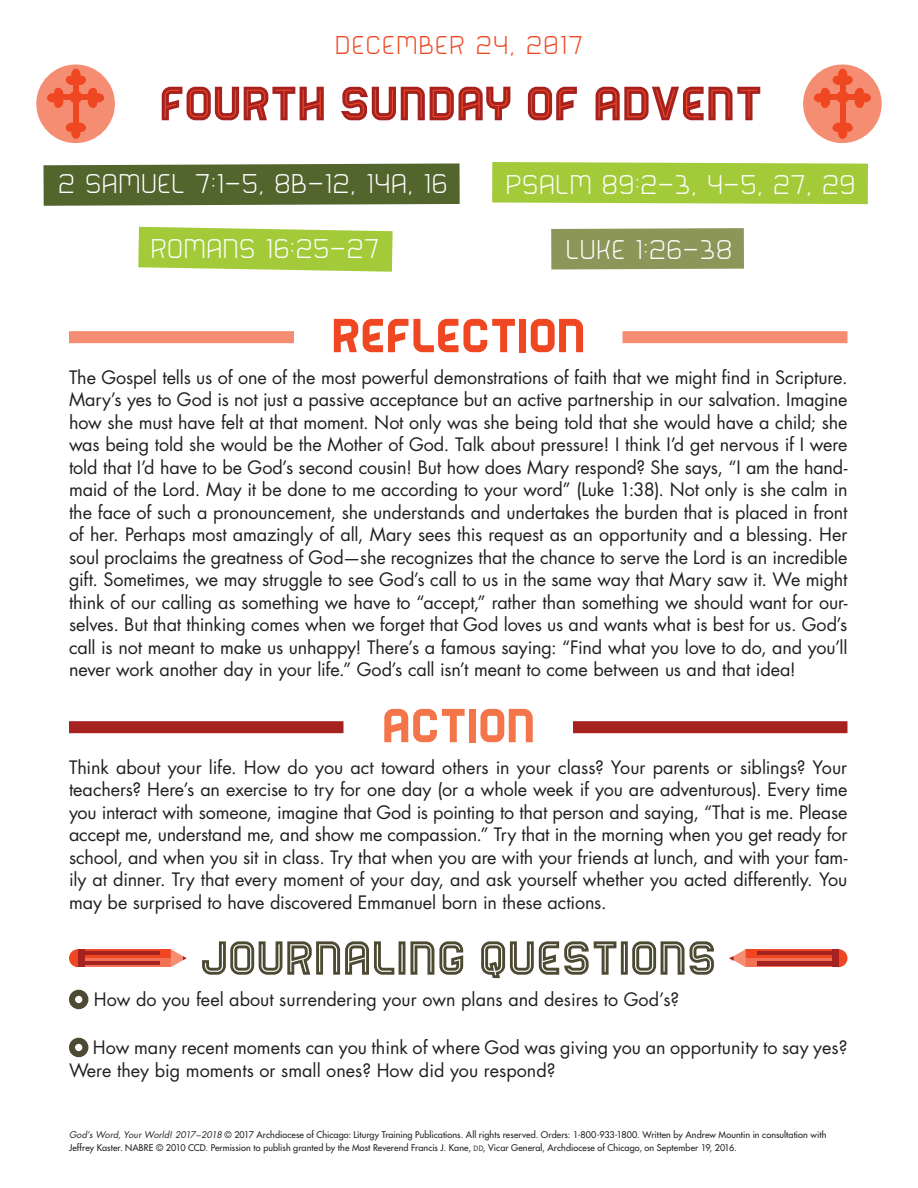
<style>
.page{position:relative;width:918px;height:1188px;background:#fff}
.page>*{position:absolute;margin:0;border:0;box-sizing:border-box;transform-origin:0 0}
.h1-red{font:55.5px "Bender Inline Only";color:#ef4722}
.h2-questions{font:55.5px "Bender Inline";color:#4c4a32}
.h2-reflection-red{font:55.5px "Bender Solid";color:#ef4722}
.h2-action-red{font:55.5px "Bender Solid";color:#f37549}
.citation{font:100 31.5px "Bender";letter-spacing:.05em;color:#fff}
.date-red{font:100 30px "Bender";letter-spacing:.075em;color:#ef4722}
.text{font:18px/22.5px "Futura Std";letter-spacing:-.005em;color:#231f20;text-align:justify}
.questions{font:18px/22.5px "Futura Std";color:#231f20}
.text-copyright{font:500 9px/13.5px "Futura Std";letter-spacing:.01em;color:#231f20}
.s1{font-weight:400;font-style:italic}
.s2{font-family:"Futura Std Book SC800";font-weight:400;font-size:7.2px;color:#221e1f}
</style>
<div class="page">
<div style="left:803px;top:64px;width:79px;height:79px;background:#f58d73;border-radius:50%"></div>
<div style="left:838px;top:69px;width:9px;height:11px;background:#ef4722;border-radius:50%"></div>
<div style="left:859px;top:93px;width:12px;height:9px;background:#ef4722;border-radius:50%"></div>
<div style="left:814px;top:93px;width:12px;height:9px;background:#ef4722;border-radius:50%"></div>
<svg style="left:820px;top:75px;width:45px;height:34px"></svg>
<div style="left:838px;top:127px;width:9px;height:12px;background:#ef4722;border-radius:50%"></div>
<svg style="left:832px;top:122px;width:21px;height:11px"></svg>
<div style="left:840px;top:80px;width:5px;height:45px;background:#ef4722"></div>
<div style="left:828px;top:94px;width:29px;height:6px;background:#ef4722"></div>
<div style="left:836px;top:91px;width:13px;height:12px;background:#ef4722;border-radius:50%"></div>
<div style="left:36px;top:64px;width:79px;height:79px;background:#f58d73;border-radius:50%"></div>
<div style="left:71px;top:69px;width:9px;height:11px;background:#ef4722;border-radius:50%"></div>
<div style="left:92px;top:93px;width:12px;height:9px;background:#ef4722;border-radius:50%"></div>
<div style="left:47px;top:93px;width:12px;height:9px;background:#ef4722;border-radius:50%"></div>
<svg style="left:53px;top:75px;width:45px;height:33px"></svg>
<div style="left:71px;top:127px;width:9px;height:12px;background:#ef4722;border-radius:50%"></div>
<svg style="left:65px;top:122px;width:21px;height:11px"></svg>
<div style="left:73px;top:80px;width:6px;height:45px;background:#ef4722"></div>
<div style="left:61px;top:94px;width:30px;height:6px;background:#ef4722"></div>
<div style="left:69px;top:91px;width:13px;height:12px;background:#ef4722;border-radius:50%"></div>
<div style="left:551px;top:228px;width:193px;height:41px;background:#8b9658"></div>
<svg style="left:138px;top:227px;width:255px;height:45px;background:#acd04d"></svg>
<div style="left:492px;top:162px;width:376px;height:42px;background:#a3cb39"></div>
<svg style="left:44px;top:163px;width:416px;height:43px;background:#5c6d39"></svg>
<div style="left:69px;top:331px;width:225px;height:12px;background:#f58d73"></div>
<div style="left:622px;top:331px;width:226px;height:12px;background:#f58d73"></div>
<div style="left:69px;top:721px;width:275px;height:12px;background:#a52221"></div>
<div style="left:573px;top:721px;width:275px;height:12px;background:#a52221"></div>
<svg style="left:85px;top:949px;width:86px;height:9px"></svg>
<svg style="left:85px;top:958px;width:86px;height:9px"></svg>
<svg style="left:171px;top:949px;width:15px;height:18px"></svg>
<svg style="left:69px;top:949px;width:9px;height:18px"></svg>
<div style="left:78px;top:949px;width:7px;height:18px;background:#a52221"></div>
<hr style="left:83px;top:961px;width:77px;height:3px;background:#a52221">
<hr style="left:83px;top:952px;width:77px;height:3px;background:#a52221">
<svg style="left:746px;top:949px;width:86px;height:9px"></svg>
<div style="left:746px;top:958px;width:86px;height:9px;background:#f37256"></div>
<svg style="left:729px;top:949px;width:17px;height:18px"></svg>
<svg style="left:838px;top:949px;width:10px;height:18px"></svg>
<div style="left:832px;top:949px;width:6px;height:18px;background:#a52221"></div>
<div style="left:757px;top:961px;width:77px;height:5px;background:#a52221"></div>
<hr style="left:757px;top:952px;width:77px;height:3px;background:#a52221">
<div style="left:69px;top:990px;width:19px;height:19px;border:6px solid #4c4a32;border-radius:50%"></div>
<div style="left:69px;top:1038px;width:19px;height:19px;border:6px solid #4c4a32;border-radius:50%"></div>
<svg style="left:161px;top:86px;width:163px;height:35px"></svg>
<svg style="left:341px;top:86px;width:170px;height:35px"></svg>
<svg style="left:527px;top:86px;width:50px;height:35px"></svg>
<svg style="left:595px;top:86px;width:166px;height:35px"></svg>
<p class="date-red" style="left:336px;top:30px;width:248px">DECEMBER 24, 2017</p>
<p class="h1-red" style="left:159px;top:77px;width:604px">Fourth Sunday of Advent</p>
<p class="citation" style="left:59px;top:168px;width:390px">2 SAMUEL 7:1–5, 8B–12, 14A, 16</p>
<p class="citation" style="left:506px;top:168px;width:350px">PSALM 89:2–3, 4–5, 27, 29</p>
<p class="citation" style="left:151px;top:233px;width:229px">ROMANS 16:25–27</p>
<p class="citation" style="left:566px;top:234px;width:167px">LUKE 1:26–38</p>
<p class="h2-reflection-red" style="left:331px;top:307px;width:256px">REFLECTION</p>
<p class="text" style="left:69px;top:366px;width:780px">The Gospel tells us of one of the most powerful demonstrations of faith that we might find in Scripture.<br>Mary’s yes to God is not just a passive acceptance but an active partnership in our salvation. Imagine how she must have felt at that moment. Not only was she being told that she would have a child; she was being told she would be the Mother of God. Talk about pressure! I think I’d get nervous if I were told that I’d have to be God’s second cousin! But how does Mary respond? She says, “I am the hand&shy;maid of the Lord. May it be done to me according to your word” (Luke 1:38). Not only is she calm in the face of such a pronouncement, she understands and undertakes the burden that is placed in front of her. Perhaps most amazingly of all, Mary sees this request as an opportunity and a blessing. Her soul proclaims the greatness of God—she recognizes that the chance to serve the Lord is an incredible gift. Sometimes, we may struggle to see God’s call to us in the same way that Mary saw it. We might think of our calling as something we have to “accept,” rather than something we should want for our&shy;selves. But that thinking comes when we forget that God loves us and wants what is best for us. God’s call is not meant to make us unhappy! There’s a famous saying: “Find what you love to do, and you’ll never work another day in your life.” God’s call isn’t meant to come between us and that idea!</p>
<p class="h2-action-red" style="left:382px;top:697px;width:155px">ACTION</p>
<p class="text" style="left:69px;top:756px;width:780px">Think about your life. How do you act toward others in your class? Your parents or siblings? Your teachers? Here’s an exercise to try for one day (or a whole week if you are adventurous). Every time you interact with someone, imagine that God is pointing to that person and saying, “That is me. Please accept me, understand me, and show me compassion.” Try that in the morning when you get ready for school, and when you sit in class. Try that when you are with your friends at lunch, and with your fam&shy;ily at dinner. Try that every moment of your day, and ask yourself whether you acted differently. You may be surprised to have discovered Emmanuel born in these actions.</p>
<p class="h2-questions" style="left:199px;top:930px;width:518px">JOURNALING QUESTIONS</p>
<p class="questions" style="left:94px;top:989px;width:587px">How do you feel about surrendering your own plans and desires to God’s?</p>
<p class="questions" style="left:69px;top:1037px;width:780px;text-indent:24px">How many recent moments can you think of where God was giving you an opportunity to say yes?<br>Were they big moments or small ones? How did you respond?</p>
<p class="text-copyright" style="left:69px;top:1128px;width:759px"><span class="s1">God’s Word, Your World! 2017–2018</span> © 2017 Archdiocese of Chicago: Liturgy Training Publications. All rights reserved. Orders: 1-800-933-1800. Written by Andrew Mountin in consultation with<br>Jeffrey Kaster. NABRE © 2010 CCD. Permission to publish granted by the Most Reverend Francis J. Kane, <span class="s2">dd</span>, Vicar General, Archdiocese of Chicago, on September 19, 2016.</p>
</div>
